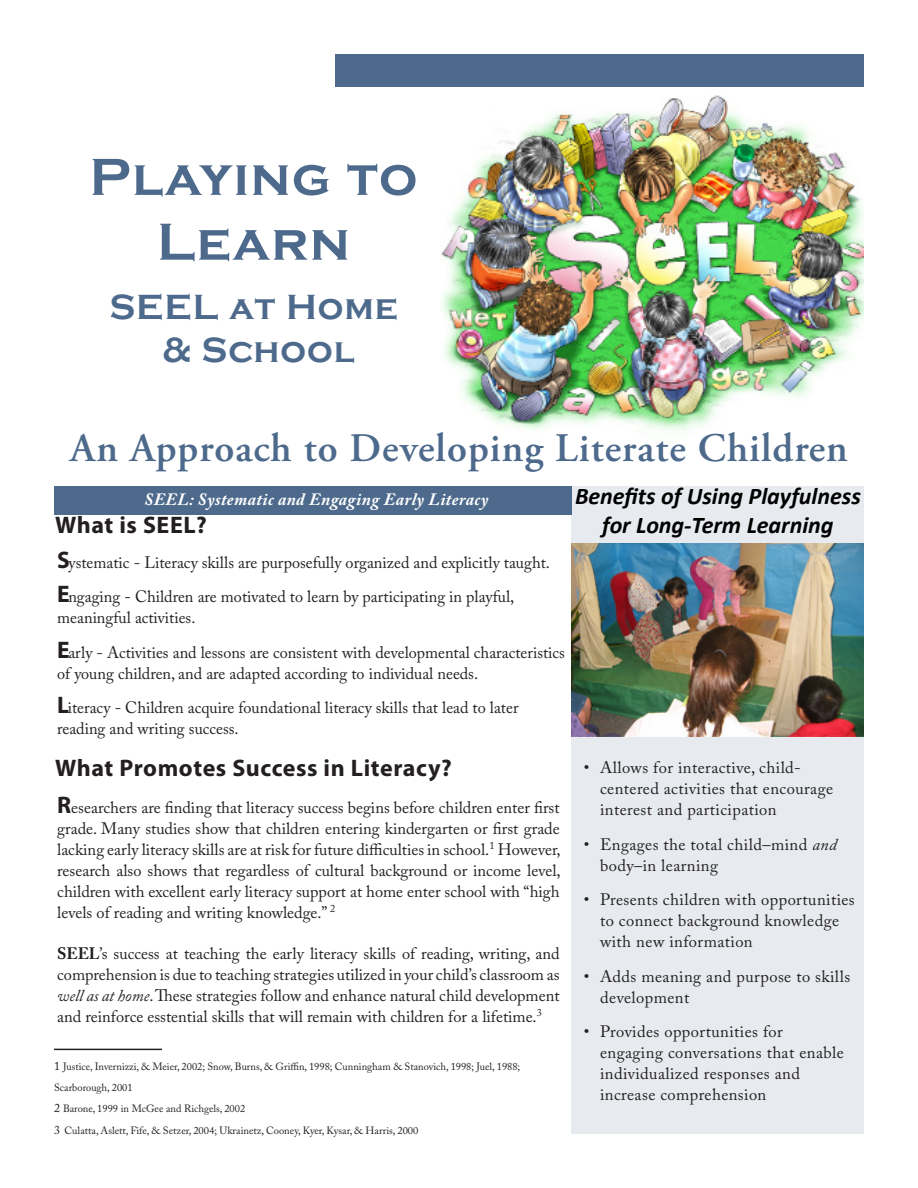
<style>
.page{position:relative;width:918px;height:1188px;background:#fff}
.page>*{position:absolute;margin:0;border:0;box-sizing:border-box;transform-origin:0 0}
.t1{font:700 54px/64.8px "Copperplate Gothic";letter-spacing:.025em;color:#4d6a8c;text-align:center}
.t2{font:600 40.5px "Adobe Garamond Pro";letter-spacing:.025em;color:#4d6a8c}
.t3{font:700 36px "Copperplate Gothic";letter-spacing:.025em;color:#4d6a8c}
.Company_Name{font:italic 700 24px/28.8px "Calibri";color:#000;text-align:center}
.Body{font:700 24px "Myriad Pro";letter-spacing:.025em;color:#231f20}
.Body-2{font:italic 700 17.25px "Adobe Caslon Pro";letter-spacing:.025em;color:#fff}
.Body-3{font:16.5px/21px "Adobe Caslon Pro";color:#231f20}
.Bullted_Text{font:16.5px/21px "Adobe Caslon Pro";letter-spacing:.025em;color:#231f20}
.t4{font:10.5px/21px "Adobe Caslon Pro";color:#231f20}
.s1{font-family:"Myriad Pro";font-weight:700;font-size:24px}
.s2{font-weight:700}
.s3{font-style:italic}
.s4{font-size:12px}
</style>
<div class="page">
<div style="left:335px;top:54px;width:529px;height:32px;background:#4d6a8c"></div>
<div style="left:572px;top:486px;width:292px;height:648px;background:#e7eaee"></div>
<div style="left:54px;top:486px;width:518px;height:28px;background:#4d6a8c"></div>
<hr style="left:54px;top:1049px;width:108px;height:1px;background:#231f20">
<img style="left:441px;top:95px;width:423px;height:335px">
<img style="left:572px;top:544px;width:292px;height:192px">
<p class="t1" style="left:89px;top:145px;width:330px">Playing to<br>Learn</p>
<p class="t3" style="left:109px;top:287px;width:290px">SEEL at Home</p>
<p class="t3" style="left:163px;top:330px;width:193px">&amp; School</p>
<p class="t2" style="left:70px;top:425px;width:779px">An Approach to Developing Literate Children</p>
<p class="Body-2" style="left:144px;top:489px;width:346px">SEEL: Systematic and Engaging Early Literacy</p>
<p class="Body" style="left:55px;top:510px;width:153px">What is SEEL?</p>
<p class="Body-3" style="left:57px;top:552px;width:494px"><span class="s1">S</span>ystematic - Literacy skills are purposefully organized and explicitly taught.</p>
<p class="Body-3" style="left:57px;top:586px;width:459px"><span class="s1">E</span>ngaging - Children are motivated to learn by participating in playful, meaningful activities.</p>
<p class="Body-3" style="left:57px;top:642px;width:509px"><span class="s1">E</span>arly - Activities and lessons are consistent with developmental characteristics of young children, and are adapted according to individual needs.</p>
<p class="Body-3" style="left:57px;top:697px;width:463px"><span class="s1">L</span>iteracy - Children acquire foundational literacy skills that lead to later reading and writing success.</p>
<p class="Body" style="left:55px;top:752px;width:398px">What Promotes Success in Literacy?</p>
<p class="Body-3" style="left:57px;top:797px;width:505px;text-align:justify"><span class="s1">R</span>esearchers are finding that literacy success begins before children enter first grade. Many studies show that children entering kindergarten or first grade lacking early literacy skills are at risk for future difficulties in school.<sup>1</sup> However, research also shows that regardless of cultural background or income level, children with excellent early literacy support at home enter school with “high levels of reading and writing knowledge.” <sup>2</sup></p>
<p class="Body-3" style="left:57px;top:943px;width:504px;text-align:justify"><span class="s2">SEEL</span>’s success at teaching the early literacy skills of reading, writing, and comprehension is due to teaching strategies utilized in your child’s classroom as <span class="s3">well as at home</span>. These strategies follow and enhance natural child development and reinforce esstential skills that will remain with children for a lifetime.<sup>3</sup></p>
<p class="t4" style="left:54px;top:1056px;width:468px"><span class="s4">1</span> Justice, Invernizzi, &amp; Meier, 2002; Snow, Burns, &amp; Griffin, 1998; Cunningham &amp; Stanovich, 1998; Juel, 1988;<br>Scarborough, 2001</p>
<p class="t4" style="left:54px;top:1098px;width:193px"><span class="s4">2</span> Barone, 1999 in McGee and Richgels, 2002</p>
<p class="t4" style="left:54px;top:1120px;width:366px"><span class="s4">3</span> Culatta, Aslett, Fife, &amp; Setzer, 2004; Ukrainetz, Cooney, Kyer, Kysar, &amp; Harris, 2000</p>
<p class="Company_Name" style="left:575px;top:481px;width:287px">Benefits of Using Playfulness for Long-Term Learning</p>
<p class="Bullted_Text" style="left:600px;top:757px;width:235px;text-indent:-16px">• Allows for interactive, child&shy;centered activities that encourage interest and participation</p>
<p class="Bullted_Text" style="left:600px;top:833px;width:238px;text-indent:-16px">• Engages the total child–mind <span class="s3">and </span>body–in learning</p>
<p class="Bullted_Text" style="left:600px;top:889px;width:256px;text-indent:-16px">• Presents children with opportunities to connect background knowledge with new information</p>
<p class="Bullted_Text" style="left:600px;top:965px;width:252px;text-indent:-16px">• Adds meaning and purpose to skills development</p>
<p class="Bullted_Text" style="left:600px;top:1021px;width:245px;text-indent:-16px">• Provides opportunities for engaging conversations that enable individualized responses and increase comprehension</p>
</div>
